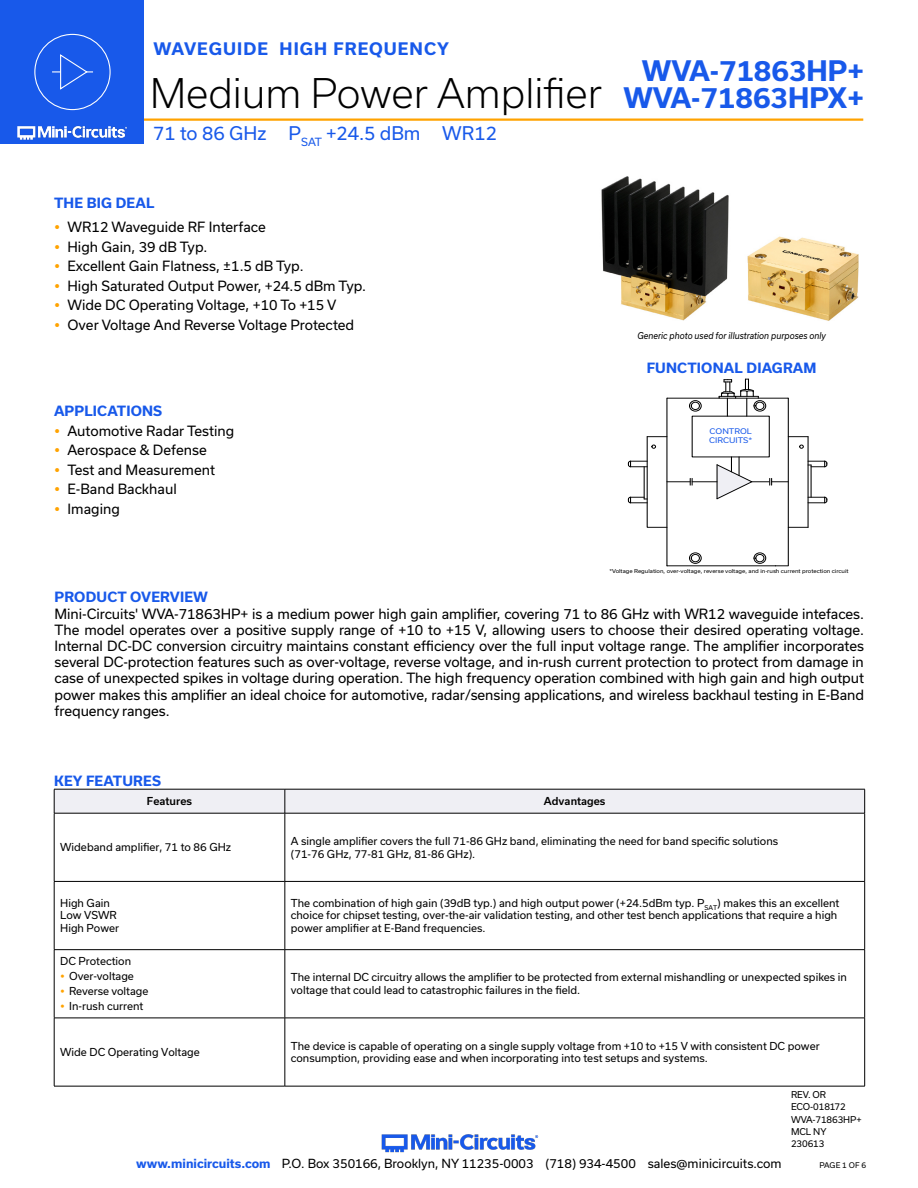
<style>
.page{position:relative;width:918px;height:1188px;background:#fff}
.page>*{position:absolute;margin:0;border:0;box-sizing:border-box;transform-origin:0 0}
.t1{font:300 39px "Usual";color:#000}
.t2{font:700 27px/27px "Usual";color:#1859ea;text-align:right}
.t3{font:18px "Usual";color:#1859ea}
.t4{font:700 16.5px "Usual";letter-spacing:.065em;color:#1859ea}
.Regular_Copy{font:13.5px/16.2px "Usual";color:#000;text-align:justify}
.Blue_Headers{font:700 13.5px "Usual";letter-spacing:.015em;color:#1859ea}
.t5{font:12px "Usual";color:#000}
.Table_Body_Left_Just{font:10.5px/12.6px "Usual";color:#000}
.Table_Header_Center{font:500 10.5px "Usual";color:#000}
.t6{font:italic 9px "Usual";color:#000;scale:.9 1}
.Notes{font:9px "Usual";letter-spacing:-.01em;color:#000}
.t7{font:7.5px "Usual";color:#000}
.t8{font:7.35px/8.9px "Usual";color:#1859ea;scale:1.11 1}
.t9{font:5.1px "Usual";color:#000;scale:1.11 1}
.s1{font-weight:700;color:#1859ea}
</style>
<div class="page">
<img style="left:381px;top:1134px;width:158px;height:19px">
<hr style="left:130px;top:118px;width:733px;height:3px;background:#ffa300">
<div style="left:0;top:0;width:144px;height:144px;background:#1859ea"></div>
<img style="left:17px;top:120px;width:128px;height:20px">
<svg style="left:54px;top:789px;width:811px;height:24px"></svg>
<hr style="left:54px;top:813px;width:231px;height:1px;background:#000">
<hr style="left:54px;top:813px;width:1px;height:68px;background:#000">
<hr style="left:285px;top:813px;width:580px;height:1px;background:#000">
<hr style="left:285px;top:813px;width:1px;height:68px;background:#000">
<hr style="left:864px;top:813px;width:1px;height:68px;background:#000">
<hr style="left:54px;top:881px;width:231px;height:1px;background:#000">
<hr style="left:54px;top:882px;width:1px;height:67px;background:#000">
<hr style="left:285px;top:881px;width:580px;height:1px;background:#000">
<hr style="left:285px;top:882px;width:1px;height:67px;background:#000">
<hr style="left:864px;top:882px;width:1px;height:67px;background:#000">
<hr style="left:54px;top:949px;width:231px;height:1px;background:#000">
<hr style="left:54px;top:950px;width:1px;height:68px;background:#000">
<hr style="left:285px;top:949px;width:580px;height:1px;background:#000">
<hr style="left:285px;top:950px;width:1px;height:68px;background:#000">
<hr style="left:864px;top:950px;width:1px;height:68px;background:#000">
<hr style="left:54px;top:1018px;width:231px;height:1px;background:#000">
<hr style="left:54px;top:1018px;width:1px;height:68px;background:#000">
<hr style="left:285px;top:1018px;width:580px;height:1px;background:#000">
<hr style="left:285px;top:1018px;width:1px;height:68px;background:#000">
<hr style="left:864px;top:1018px;width:1px;height:68px;background:#000">
<hr style="left:54px;top:1086px;width:231px;height:1px;background:#000">
<hr style="left:285px;top:1086px;width:580px;height:1px;background:#000">
<div style="left:34px;top:34px;width:77px;height:76px;border:1px solid #fff;border-radius:50%"></div>
<svg style="left:52px;top:54px;width:41px;height:36px"></svg>
<img style="left:747px;top:236px;width:112px;height:85px">
<img style="left:601px;top:176px;width:128px;height:145px">
<svg style="left:628px;top:379px;width:200px;height:188px"></svg>
<p class="t4" style="left:153px;top:39px;width:297px">WAVEGUIDE HIGH FREQUENCY</p>
<h1 class="t1" style="left:150px;top:71px;width:454px">Medium Power Amplifier</h1>
<h3 class="t3" style="left:153px;top:123px;width:345px">71 to 86 GHz P<sub>SAT</sub> +24.5 dBm WR12</h3>
<p class="Blue_Headers" style="left:54px;top:195px;width:102px">THE BIG DEAL</p>
<p class="Regular_Copy" style="left:68px;top:219px;width:200px">WR12 Waveguide RF Interface</p>
<p class="Regular_Copy" style="left:68px;top:238px;width:141px">High Gain, 39 dB Typ.</p>
<p class="Regular_Copy" style="left:68px;top:258px;width:238px">Excellent Gain Flatness, ±1.5 dB Typ.</p>
<p class="Regular_Copy" style="left:68px;top:277px;width:300px">High Saturated Output Power, +24.5 dBm Typ.</p>
<p class="Regular_Copy" style="left:68px;top:297px;width:270px">Wide DC Operating Voltage, +10 To +15 V</p>
<p class="Regular_Copy" style="left:68px;top:316px;width:288px">Over Voltage And Reverse Voltage Protected</p>
<p class="Blue_Headers" style="left:54px;top:403px;width:110px">APPLICATIONS</p>
<p class="Regular_Copy" style="left:68px;top:422px;width:168px">Automotive Radar Testing</p>
<p class="Regular_Copy" style="left:68px;top:442px;width:141px">Aerospace &amp; Defense</p>
<p class="Regular_Copy" style="left:68px;top:461px;width:149px">Test and Measurement</p>
<p class="Regular_Copy" style="left:68px;top:481px;width:111px">E-Band Backhaul</p>
<p class="Regular_Copy" style="left:68px;top:500px;width:54px">Imaging</p>
<h2 class="t2" style="left:623px;top:57px;width:242px">WVA-71863HP+<br>WVA-71863HPX+</h2>
<p class="t6" style="left:637px;top:331px;width:211px">Generic photo used for illustration purposes only</p>
<p class="Blue_Headers" style="left:647px;top:361px;width:171px">FUNCTIONAL DIAGRAM</p>
<p class="t8" style="left:709px;top:427px;width:40px">CONTROL<br>CIRCUITS*</p>
<p class="t9" style="left:610px;top:568px;width:217px">*Voltage Regulation, over-voltage, reverse voltage, and in-rush current protection circuit</p>
<p class="Blue_Headers" style="left:55px;top:589px;width:155px">PRODUCT OVERVIEW</p>
<p class="Regular_Copy" style="left:55px;top:605px;width:811px">Mini-Circuits' WVA-71863HP+ is a medium power high gain amplifier, covering 71 to 86 GHz with WR12 waveguide intefaces.<br>The model operates over a positive supply range of +10 to +15 V, allowing users to choose their desired operating voltage.<br>Internal DC-DC conversion circuitry maintains constant efficiency over the full input voltage range. The amplifier incorporates several DC-protection features such as over-voltage, reverse voltage, and in-rush current protection to protect from damage in case of unexpected spikes in voltage during operation. The high frequency operation combined with high gain and high output power makes this amplifier an ideal choice for automotive, radar/sensing applications, and wireless backhaul testing in E-Band frequency ranges.</p>
<p class="Blue_Headers" style="left:54px;top:773px;width:108px">KEY FEATURES</p>
<p class="Table_Header_Center" style="left:147px;top:795px;width:47px">Features</p>
<p class="Table_Header_Center" style="left:544px;top:795px;width:63px">Advantages</p>
<p class="Table_Body_Left_Just" style="left:60px;top:841px;width:172px">Wideband amplifier, 71 to 86 GHz</p>
<p class="Table_Body_Left_Just" style="left:291px;top:835px;width:489px">A single amplifier covers the full 71-86 GHz band, eliminating the need for band specific solutions</p>
<p class="Table_Body_Left_Just" style="left:291px;top:847px;width:186px">(71-76 GHz, 77-81 GHz, 81-86 GHz).</p>
<p class="Table_Body_Left_Just" style="left:60px;top:897px;width:51px">High Gain</p>
<p class="Table_Body_Left_Just" style="left:60px;top:909px;width:58px">Low VSWR</p>
<p class="Table_Body_Left_Just" style="left:60px;top:922px;width:60px">High Power</p>
<p class="Table_Body_Left_Just" style="left:60px;top:955px;width:72px">DC Protection</p>
<p class="Table_Body_Left_Just" style="left:69px;top:970px;width:66px">Over-voltage</p>
<p class="Table_Body_Left_Just" style="left:69px;top:985px;width:81px">Reverse voltage</p>
<p class="Table_Body_Left_Just" style="left:69px;top:1000px;width:76px">In-rush current</p>
<p class="Table_Body_Left_Just" style="left:60px;top:1046px;width:141px">Wide DC Operating Voltage</p>
<p class="Table_Body_Left_Just" style="left:291px;top:897px;width:550px">The combination of high gain (39dB typ.) and high output power (+24.5dBm typ. P<sub>SAT</sub>) makes this an excellent choice for chipset testing, over-the-air validation testing, and other test bench applications that require a high power amplifier at E-Band frequencies.</p>
<p class="Table_Body_Left_Just" style="left:291px;top:971px;width:558px">The internal DC circuitry allows the amplifier to be protected from external mishandling or unexpected spikes in voltage that could lead to catastrophic failures in the field.</p>
<p class="Table_Body_Left_Just" style="left:291px;top:1039px;width:530px">The device is capable of operating on a single supply voltage from +10 to +15 V with consistent DC power</p>
<p class="Table_Body_Left_Just" style="left:291px;top:1052px;width:418px">consumption, providing ease and when incorporating into test setups and systems.</p>
<p class="Notes" style="left:791px;top:1089px;width:37px">REV. OR</p>
<p class="Notes" style="left:791px;top:1102px;width:56px">ECO-018172</p>
<p class="Notes" style="left:791px;top:1114px;width:72px">WVA-71863HP+</p>
<p class="Notes" style="left:791px;top:1126px;width:37px">MCL NY</p>
<p class="Notes" style="left:791px;top:1139px;width:35px">230613</p>
<p class="t5" style="left:136px;top:1157px;width:647px"><span class="s1">www.minicircuits.com</span> P.O. Box 350166, Brooklyn, NY 11235-0003 (718) 934-4500 sales@minicircuits.com</p>
<p class="t7" style="left:819px;top:1161px;width:48px">PAGE 1 OF 6</p>
</div>
